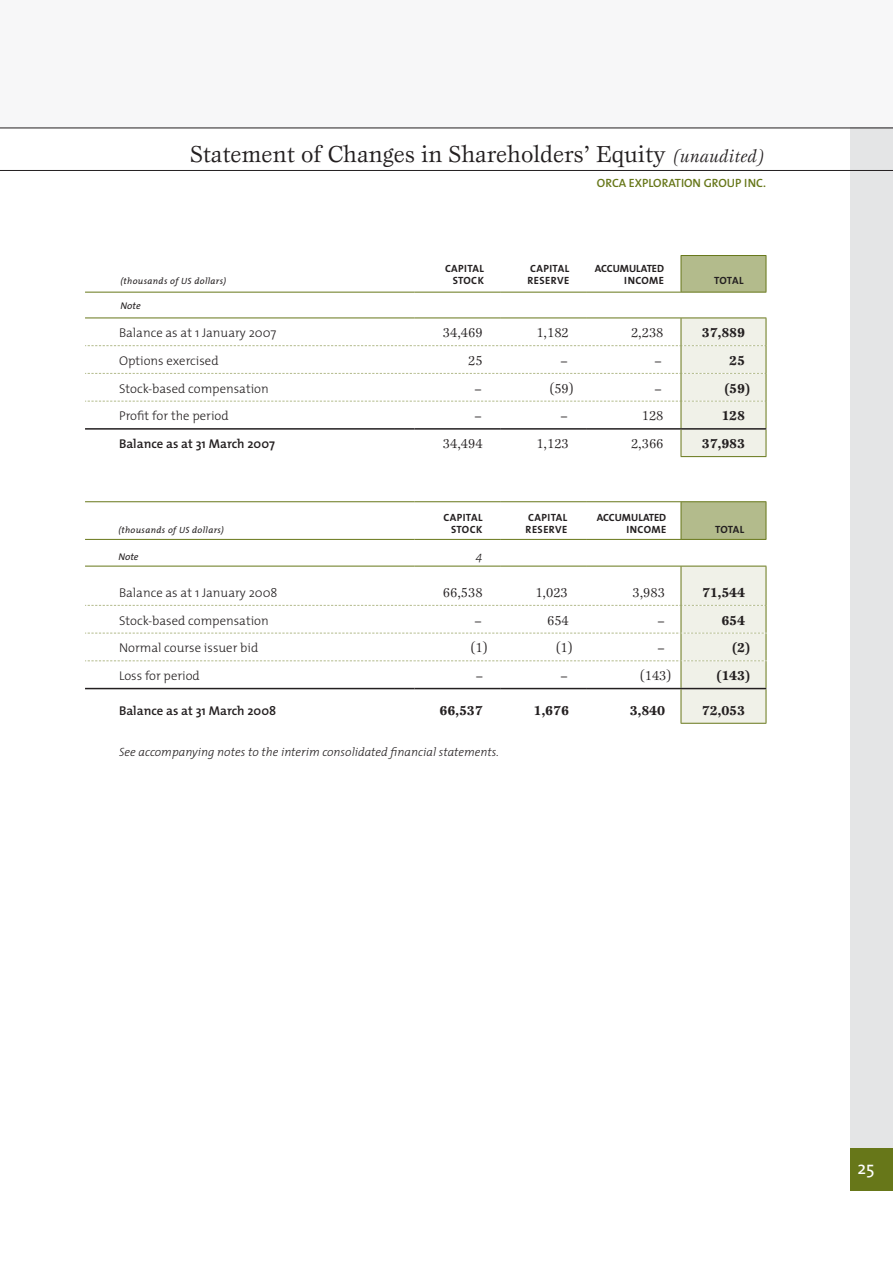
<style>
.page{position:relative;width:893px;height:1263px;background:#fff}
.page>*{position:absolute;margin:0;border:0;box-sizing:border-box;transform-origin:0 0}
.t1{font:24px "Esprit";color:#231f20}
.t2{font:18px "The Mix";color:#fff}
.t3{font:13.5px "Esprit";color:#231f20}
.t4{font:700 13.5px "Esprit";letter-spacing:-.01em;color:#231f20}
.t5{font:300 12.75px "The Mix";color:#231f20}
.t6{font:600 12.75px "The Mix";color:#231f20}
.t7{font:italic 300 12px "The Mix";color:#231f20}
.t8{font:600 12px "The Mix";color:#677719}
.t9{font:10.5px/12px "The Mix Bold Caps";letter-spacing:.035em;color:#231f20;text-align:right}
.t10{font:10.5px/12px "The Mix Bold Caps";letter-spacing:.005em;color:#231f20;text-align:right}
.t11{font:italic 9.75px "The Mix";color:#231f20}
.t12{font:italic 9px "The Mix";letter-spacing:.04em;color:#231f20}
.s1{font-style:italic;font-size:18px}
</style>
<div class="page">
<div style="left:0;top:0;width:893px;height:128px;background:#f7f7f8"></div>
<div style="left:850px;top:128px;width:43px;height:1020px;background:#e4e5e6"></div>
<div style="left:850px;top:1148px;width:43px;height:43px;background:#677719"></div>
<hr style="left:0;top:170px;width:893px;height:1px;background:#231f20">
<hr style="left:0;top:128px;width:893px;height:1px;background:#231f20">
<svg style="left:85px;top:255px;width:682px;height:468px"></svg>
<hr style="left:681px;top:688px;width:85px;height:1px;background:#231f20">
<hr style="left:681px;top:689px;width:1px;height:34px;background:#677719">
<hr style="left:766px;top:689px;width:1px;height:34px;background:#677719">
<hr style="left:681px;top:456px;width:85px;height:1px;background:#677719">
<hr style="left:681px;top:723px;width:85px;height:1px;background:#677719">
<h1 class="t1" style="left:190px;top:140px;width:577px">Statement of Changes in Shareholders’ Equity <span class="s1">(unaudited)</span></h1>
<p class="t8" style="left:597px;top:173px;width:17px">ORCA</p>
<p class="t8" style="left:629px;top:173px;width:139px">EXPLORATION GROUP INC.</p>
<p class="t12" style="left:121px;top:273px;width:107px">(thousands of US dollars)</p>
<p class="t9" style="left:445px;top:262px;width:40px">CAPITAL<br>STOC K</p>
<p class="t9" style="left:527px;top:262px;width:43px;text-align:left">CAPITAL<br>RESERVE</p>
<p class="t10" style="left:595px;top:262px;width:71px">ACCUMULATED<br>I NCOME</p>
<p class="t9" style="left:714px;top:274px;width:31px">TOTAL</p>
<p class="t11" style="left:121px;top:298px;width:22px">Note</p>
<p class="t5" style="left:119px;top:322px;width:159px">Balance as at 1 January 2007</p>
<p class="t3" style="left:443px;top:324px;width:41px">34,469</p>
<p class="t3" style="left:536px;top:324px;width:34px">1,182</p>
<p class="t3" style="left:631px;top:324px;width:34px">2,238</p>
<p class="t4" style="left:702px;top:324px;width:45px">37,889</p>
<p class="t5" style="left:119px;top:350px;width:101px">Options exercised</p>
<p class="t3" style="left:468px;top:352px;width:16px">25</p>
<p class="t3" style="left:561px;top:352px;width:9px">–</p>
<p class="t3" style="left:655px;top:352px;width:9px">–</p>
<p class="t4" style="left:729px;top:352px;width:17px">25</p>
<p class="t5" style="left:119px;top:378px;width:151px">Stock-based compensation</p>
<p class="t3" style="left:474px;top:380px;width:9px">–</p>
<p class="t3" style="left:549px;top:380px;width:27px">(59)</p>
<p class="t3" style="left:655px;top:380px;width:9px">–</p>
<p class="t4" style="left:723px;top:380px;width:29px">(59)</p>
<p class="t5" style="left:119px;top:405px;width:111px">Profit for the period</p>
<p class="t3" style="left:474px;top:408px;width:9px">–</p>
<p class="t3" style="left:561px;top:408px;width:9px">–</p>
<p class="t3" style="left:642px;top:408px;width:23px">128</p>
<p class="t4" style="left:721px;top:407px;width:25px">128</p>
<p class="t6" style="left:119px;top:433px;width:157px">Balance as at 31 March 2007</p>
<p class="t3" style="left:443px;top:435px;width:41px">34,494</p>
<p class="t3" style="left:536px;top:435px;width:34px">1,123</p>
<p class="t3" style="left:631px;top:435px;width:34px">2,366</p>
<p class="t4" style="left:702px;top:435px;width:45px">37,983</p>
<p class="t12" style="left:118px;top:522px;width:107px">(thousands of US dollars)</p>
<p class="t9" style="left:444px;top:511px;width:40px">CAPITAL<br>STOC K</p>
<p class="t9" style="left:526px;top:511px;width:43px;text-align:left">CAPITAL<br>RESERVE</p>
<p class="t10" style="left:597px;top:511px;width:71px">ACCUMULATED<br>I NCOME</p>
<p class="t9" style="left:715px;top:523px;width:31px">TOTAL</p>
<p class="t11" style="left:118px;top:548px;width:22px">Note</p>
<p class="t7" style="left:476px;top:546px;width:8px">4</p>
<p class="t5" style="left:119px;top:582px;width:160px">Balance as at 1 January 2008</p>
<p class="t3" style="left:443px;top:584px;width:41px">66,538</p>
<p class="t3" style="left:535px;top:584px;width:34px">1,023</p>
<p class="t3" style="left:633px;top:584px;width:34px">3,983</p>
<p class="t4" style="left:702px;top:584px;width:44px">71,544</p>
<p class="t5" style="left:119px;top:610px;width:151px">Stock-based compensation</p>
<p class="t3" style="left:474px;top:612px;width:9px">–</p>
<p class="t3" style="left:547px;top:612px;width:23px">654</p>
<p class="t3" style="left:658px;top:612px;width:9px">–</p>
<p class="t4" style="left:721px;top:611px;width:25px">654</p>
<p class="t5" style="left:119px;top:637px;width:141px">Normal course issuer bid</p>
<p class="t3" style="left:470px;top:640px;width:19px">(1)</p>
<p class="t3" style="left:555px;top:640px;width:19px">(1)</p>
<p class="t3" style="left:658px;top:640px;width:9px">–</p>
<p class="t4" style="left:731px;top:639px;width:21px">(2)</p>
<p class="t5" style="left:119px;top:665px;width:82px">Loss for period</p>
<p class="t3" style="left:476px;top:667px;width:9px">–</p>
<p class="t3" style="left:561px;top:667px;width:9px">–</p>
<p class="t3" style="left:640px;top:667px;width:34px">(143)</p>
<p class="t4" style="left:715px;top:667px;width:37px">(143)</p>
<p class="t6" style="left:119px;top:700px;width:159px">Balance as at 31 March 2008</p>
<p class="t4" style="left:439px;top:702px;width:45px">66,537</p>
<p class="t4" style="left:534px;top:702px;width:37px">1,676</p>
<p class="t4" style="left:630px;top:702px;width:37px">3,840</p>
<p class="t4" style="left:702px;top:702px;width:45px">72,053</p>
<p class="t7" style="left:119px;top:742px;width:381px">See accompanying notes to the interim consolidated financial statements.</p>
<h2 class="t2" style="left:858px;top:1153px;width:19px">25</h2>
</div>
